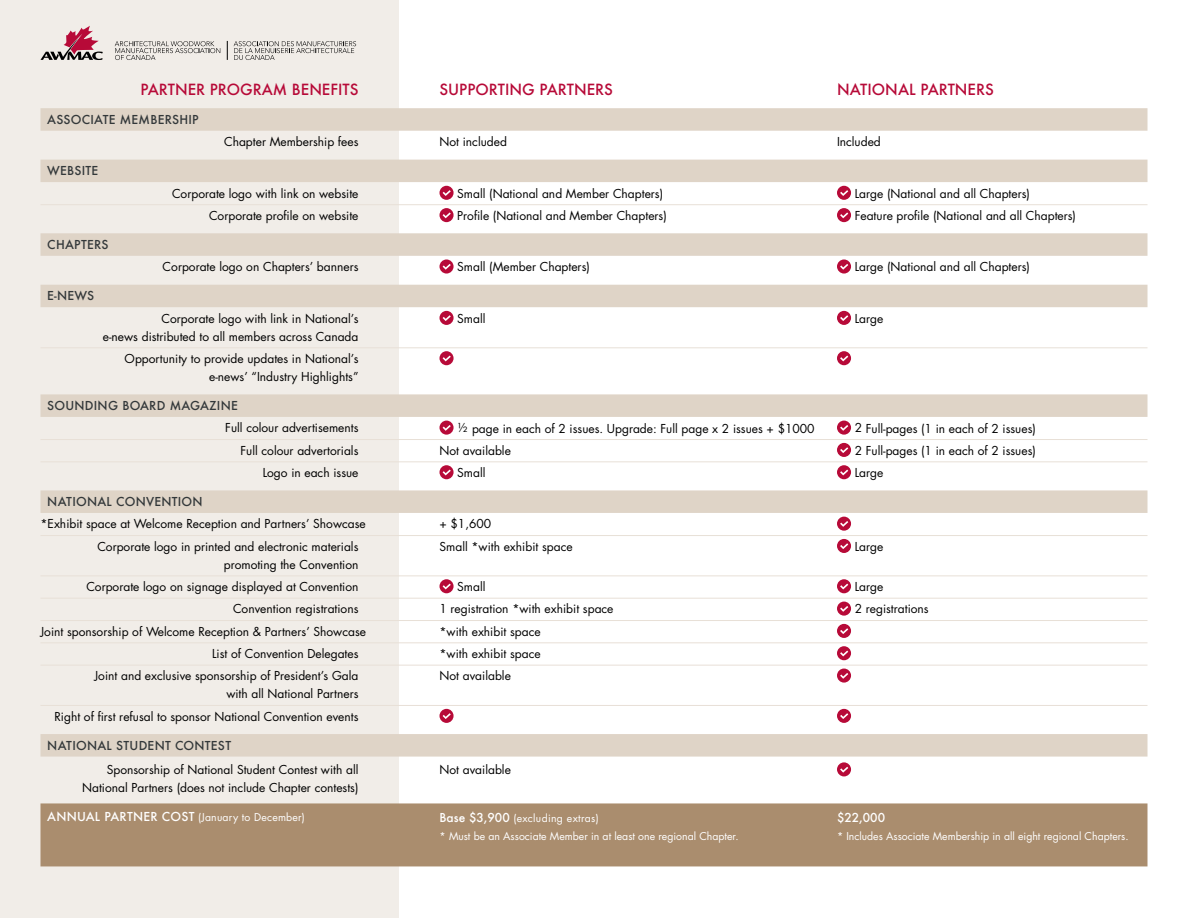
<style>
.page{position:relative;width:1188px;height:918px;background:#fff}
.page>*{position:absolute;margin:0;border:0;box-sizing:border-box;transform-origin:0 0}
.t1{font:500 15px "Futura";color:#b70a38}
.t2{font:12px/22.4px "Futura";color:#000;text-align:right}
.t3{font:500 12px "Futura";letter-spacing:.02em;color:#33383a}
.t4{font:500 12px "Futura";color:#fff}
.t5{font:10.5px/18px "Futura";color:#fff}
.t6{font:10.5px "Futura";letter-spacing:.02em;color:#fff}
.s1{font-weight:500;font-size:12px}
</style>
<div class="page">
<div style="left:0;top:0;width:399px;height:918px;background:#f1ede8"></div>
<div style="left:40px;top:108px;width:1108px;height:23px;background:#dfd4c7"></div>
<div style="left:40px;top:160px;width:1108px;height:22px;background:#dfd4c7"></div>
<hr style="left:40px;top:204px;width:1108px;height:1px;background:#e8e0d7">
<div style="left:40px;top:233px;width:1108px;height:23px;background:#dfd4c7"></div>
<div style="left:40px;top:285px;width:1108px;height:22px;background:#dfd4c7"></div>
<hr style="left:40px;top:347px;width:1108px;height:1px;background:#e8e0d7">
<div style="left:40px;top:394px;width:1108px;height:23px;background:#dfd4c7"></div>
<hr style="left:40px;top:439px;width:1108px;height:1px;background:#e8e0d7">
<hr style="left:40px;top:461px;width:1108px;height:1px;background:#e8e0d7">
<div style="left:40px;top:490px;width:1108px;height:23px;background:#dfd4c7"></div>
<hr style="left:40px;top:535px;width:1108px;height:1px;background:#e8e0d7">
<hr style="left:40px;top:575px;width:1108px;height:1px;background:#e8e0d7">
<hr style="left:40px;top:598px;width:1108px;height:1px;background:#e8e0d7">
<hr style="left:40px;top:620px;width:1108px;height:1px;background:#e8e0d7">
<hr style="left:40px;top:642px;width:1108px;height:1px;background:#e8e0d7">
<hr style="left:40px;top:665px;width:1108px;height:1px;background:#e8e0d7">
<hr style="left:40px;top:705px;width:1108px;height:1px;background:#e8e0d7">
<div style="left:40px;top:734px;width:1108px;height:23px;background:#dfd4c7"></div>
<div style="left:40px;top:803px;width:1108px;height:63px;background:#aa8d6e"></div>
<svg style="left:440px;top:186px;width:14px;height:14px"></svg>
<svg style="left:837px;top:186px;width:14px;height:14px"></svg>
<svg style="left:440px;top:208px;width:14px;height:14px"></svg>
<svg style="left:837px;top:208px;width:14px;height:14px"></svg>
<svg style="left:440px;top:259px;width:14px;height:15px"></svg>
<svg style="left:837px;top:259px;width:14px;height:15px"></svg>
<svg style="left:440px;top:311px;width:14px;height:14px"></svg>
<svg style="left:837px;top:311px;width:14px;height:14px"></svg>
<svg style="left:440px;top:351px;width:14px;height:14px"></svg>
<svg style="left:837px;top:351px;width:14px;height:14px"></svg>
<svg style="left:440px;top:421px;width:14px;height:14px"></svg>
<svg style="left:837px;top:421px;width:14px;height:14px"></svg>
<svg style="left:837px;top:443px;width:14px;height:14px"></svg>
<svg style="left:440px;top:465px;width:14px;height:14px"></svg>
<svg style="left:837px;top:465px;width:14px;height:14px"></svg>
<svg style="left:837px;top:517px;width:14px;height:14px"></svg>
<svg style="left:837px;top:539px;width:14px;height:14px"></svg>
<svg style="left:440px;top:579px;width:14px;height:14px"></svg>
<svg style="left:837px;top:579px;width:14px;height:14px"></svg>
<svg style="left:837px;top:602px;width:14px;height:14px"></svg>
<svg style="left:837px;top:624px;width:14px;height:14px"></svg>
<svg style="left:837px;top:646px;width:14px;height:14px"></svg>
<svg style="left:837px;top:669px;width:14px;height:14px"></svg>
<svg style="left:440px;top:709px;width:14px;height:14px"></svg>
<svg style="left:837px;top:709px;width:14px;height:14px"></svg>
<svg style="left:837px;top:762px;width:14px;height:14px"></svg>
<svg style="left:41px;top:26px;width:62px;height:34px"></svg>
<svg style="left:115px;top:41px;width:105px;height:19px"></svg>
<svg style="left:234px;top:41px;width:122px;height:19px"></svg>
<svg style="left:227px;top:41px;width:1px;height:19px"></svg>
<p class="t1" style="left:141px;top:79px;width:219px">PARTNER PROGRAM BENEFITS</p>
<p class="t1" style="left:440px;top:79px;width:175px">SUPPORTING PARTNERS</p>
<p class="t1" style="left:837px;top:79px;width:158px">NATIONAL PARTNERS</p>
<p class="t3" style="left:47px;top:111px;width:153px">ASSOCIATE MEMBERSHIP</p>
<p class="t2" style="left:224px;top:130px;width:136px">Chapter Membership fees</p>
<p class="t2" style="left:440px;top:130px;width:69px">Not included</p>
<p class="t2" style="left:837px;top:130px;width:45px">Included</p>
<p class="t3" style="left:47px;top:163px;width:53px">WEBSITE</p>
<p class="t2" style="left:172px;top:182px;width:188px">Corporate logo with link on website</p>
<p class="t2" style="left:457px;top:182px;width:207px">Small (National and Member Chapters)</p>
<p class="t2" style="left:855px;top:182px;width:177px">Large (National and all Chapters)</p>
<p class="t2" style="left:209px;top:204px;width:151px">Corporate profile on website</p>
<p class="t2" style="left:457px;top:204px;width:211px">Profile (National and Member Chapters)</p>
<p class="t2" style="left:855px;top:204px;width:223px">Feature profile (National and all Chapters)</p>
<p class="t3" style="left:47px;top:236px;width:63px">CHAPTERS</p>
<p class="t2" style="left:163px;top:256px;width:197px">Corporate logo on Chapters’ banners</p>
<p class="t2" style="left:457px;top:256px;width:134px">Small (Member Chapters)</p>
<p class="t2" style="left:855px;top:256px;width:177px">Large (National and all Chapters)</p>
<p class="t3" style="left:47px;top:288px;width:48px">E-NEWS</p>
<p class="t2" style="left:162px;top:307px;width:198px">Corporate logo with link in National’s</p>
<p class="t2" style="left:457px;top:307px;width:30px">Small</p>
<p class="t2" style="left:855px;top:307px;width:30px">Large</p>
<p class="t2" style="left:103px;top:325px;width:257px">e-news distributed to all members across Canada<br>Opportunity to provide updates in National’s</p>
<p class="t2" style="left:209px;top:365px;width:151px">e-news’ “Industry Highlights”</p>
<p class="t3" style="left:47px;top:397px;width:192px">SOUNDING BOARD MAGAZINE</p>
<p class="t2" style="left:225px;top:417px;width:135px">Full colour advertisements</p>
<p class="t2" style="left:457px;top:417px;width:359px">½ page in each of 2 issues. Upgrade: Full page x 2 issues + $1000</p>
<p class="t2" style="left:855px;top:417px;width:183px">2 Full-pages (1 in each of 2 issues)</p>
<p class="t2" style="left:241px;top:439px;width:119px">Full colour advertorials</p>
<p class="t2" style="left:439px;top:439px;width:73px">Not available</p>
<p class="t2" style="left:855px;top:440px;width:183px">2 Full-pages (1 in each of 2 issues)</p>
<p class="t2" style="left:263px;top:461px;width:97px">Logo in each issue</p>
<p class="t2" style="left:457px;top:461px;width:30px">Small</p>
<p class="t2" style="left:855px;top:461px;width:30px">Large</p>
<p class="t3" style="left:47px;top:493px;width:157px">NATIONAL CONVENTION</p>
<p class="t2" style="left:41px;top:513px;width:327px">*Exhibit space at Welcome Reception and Partners’ Showcase</p>
<p class="t2" style="left:440px;top:513px;width:53px">+ $1,600</p>
<p class="t2" style="left:97px;top:535px;width:263px">Corporate logo in printed and electronic materials</p>
<p class="t2" style="left:439px;top:535px;width:135px">Small *with exhibit space</p>
<p class="t2" style="left:855px;top:535px;width:30px">Large</p>
<p class="t2" style="left:86px;top:553px;width:274px">promoting the Convention<br>Corporate logo on signage displayed at Convention</p>
<p class="t2" style="left:457px;top:575px;width:30px">Small</p>
<p class="t2" style="left:855px;top:575px;width:30px">Large</p>
<p class="t2" style="left:233px;top:598px;width:127px">Convention registrations</p>
<p class="t2" style="left:439px;top:598px;width:176px">1 registration *with exhibit space</p>
<p class="t2" style="left:855px;top:598px;width:75px">2 registrations</p>
<p class="t2" style="left:40px;top:620px;width:327px">Joint sponsorship of Welcome Reception &amp; Partners’ Showcase</p>
<p class="t2" style="left:439px;top:620px;width:103px">*with exhibit space</p>
<p class="t2" style="left:212px;top:642px;width:148px">List of Convention Delegates</p>
<p class="t2" style="left:439px;top:642px;width:103px">*with exhibit space</p>
<p class="t2" style="left:95px;top:665px;width:265px">Joint and exclusive sponsorship of President’s Gala</p>
<p class="t2" style="left:439px;top:665px;width:73px">Not available</p>
<p class="t2" style="left:54px;top:683px;width:306px">with all National Partners<br>Right of first refusal to sponsor National Convention events</p>
<p class="t3" style="left:47px;top:737px;width:185px">NATIONAL STUDENT CONTEST</p>
<p class="t2" style="left:107px;top:758px;width:253px">Sponsorship of National Student Contest with all</p>
<p class="t2" style="left:440px;top:758px;width:73px">Not available</p>
<p class="t2" style="left:82px;top:776px;width:278px">National Partners (does not include Chapter contests)</p>
<p class="t6" style="left:47px;top:810px;width:259px"><span class="s1">ANNUAL PARTNER COST</span> (January to December)</p>
<p class="t5" style="left:440px;top:809px;width:301px"><span class="s1">Base $3,900</span> (excluding extras)<br>* Must be an Associate Member in at least one regional Chapter.</p>
<p class="t4" style="left:837px;top:809px;width:50px">$22,000</p>
<p class="t5" style="left:837px;top:827px;width:293px">* Includes Associate Membership in all eight regional Chapters.</p>
</div>
